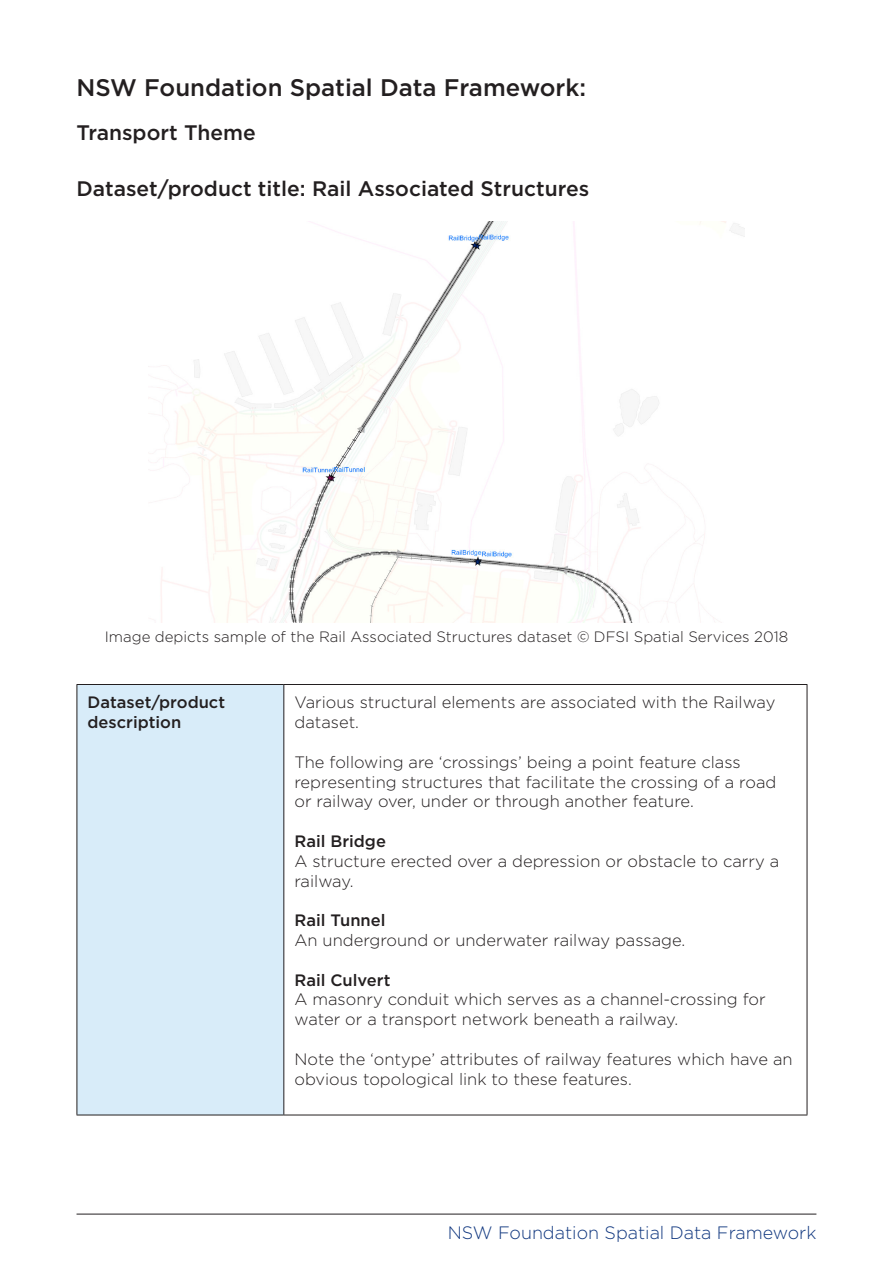
<style>
.page{position:relative;width:893px;height:1263px;background:#fff}
.page>*{position:absolute;margin:0;border:0;box-sizing:border-box;transform-origin:0 0}
.Subheading{font:500 24px "Gotham";color:#231f20}
.Sub_heading_2{font:500 21px "Gotham";color:#231f20}
.Theme_Heading{font:500 21px "Gotham";color:#231f20}
.t1{font:300 18px "Gotham";color:#113880}
.Basic{font:300 16.5px/19.8px "Gotham";color:#231f20}
.Basic-2{font:500 16.5px/19.8px "Gotham";color:#231f20}
.Tag_line_Caption{font:300 15px "Gotham";color:#231f20}
</style>
<div class="page">
<hr style="left:77px;top:1214px;width:739px;height:1px;background:#231f20">
<div style="left:77px;top:684px;width:207px;height:431px;background:#d8ecf9"></div>
<hr style="left:77px;top:684px;width:207px;height:1px;background:#231f20">
<hr style="left:77px;top:685px;width:1px;height:429px;background:#231f20">
<hr style="left:284px;top:684px;width:523px;height:1px;background:#231f20">
<hr style="left:283px;top:685px;width:1px;height:429px;background:#231f20">
<hr style="left:807px;top:685px;width:1px;height:429px;background:#231f20">
<hr style="left:77px;top:1114px;width:207px;height:1px;background:#231f20">
<hr style="left:284px;top:1114px;width:523px;height:1px;background:#231f20">
<img style="left:148px;top:221px;width:597px;height:402px">
<p class="Subheading" style="left:77px;top:72px;width:511px">NSW Foundation Spatial Data Framework:</p>
<p class="Theme_Heading" style="left:77px;top:119px;width:181px">Transport Theme</p>
<p class="Sub_heading_2" style="left:77px;top:174px;width:514px">Dataset/product title: Rail Associated Structures</p>
<p class="Tag_line_Caption" style="left:105px;top:627px;width:685px">Image depicts sample of the Rail Associated Structures dataset © DFSI Spatial Services 2018</p>
<p class="Basic-2" style="left:88px;top:692px;width:139px">Dataset/product description</p>
<p class="Basic" style="left:294px;top:692px;width:482px">Various structural elements are associated with the Railway dataset.</p>
<p class="Basic" style="left:294px;top:751px;width:483px">The following are ‘crossings’ being a point feature class representing structures that facilitate the crossing of a road or railway over, under or through another feature.</p>
<p class="Basic-2" style="left:294px;top:831px;width:93px">Rail Bridge</p>
<p class="Basic" style="left:294px;top:850px;width:486px">A structure erected over a depression or obstacle to carry a railway.</p>
<p class="Basic-2" style="left:294px;top:910px;width:92px">Rail Tunnel</p>
<p class="Basic" style="left:294px;top:930px;width:392px">An underground or underwater railway passage.</p>
<p class="Basic-2" style="left:294px;top:969px;width:97px">Rail Culvert</p>
<p class="Basic" style="left:294px;top:989px;width:473px">A masonry conduit which serves as a channel-crossing for water or a transport network beneath a railway.</p>
<p class="Basic" style="left:294px;top:1048px;width:500px">Note the ‘ontype’ attributes of railway features which have an obvious topological link to these features.</p>
<p class="t1" style="left:448px;top:1221px;width:370px">NSW Foundation Spatial Data Framework</p>
</div>
